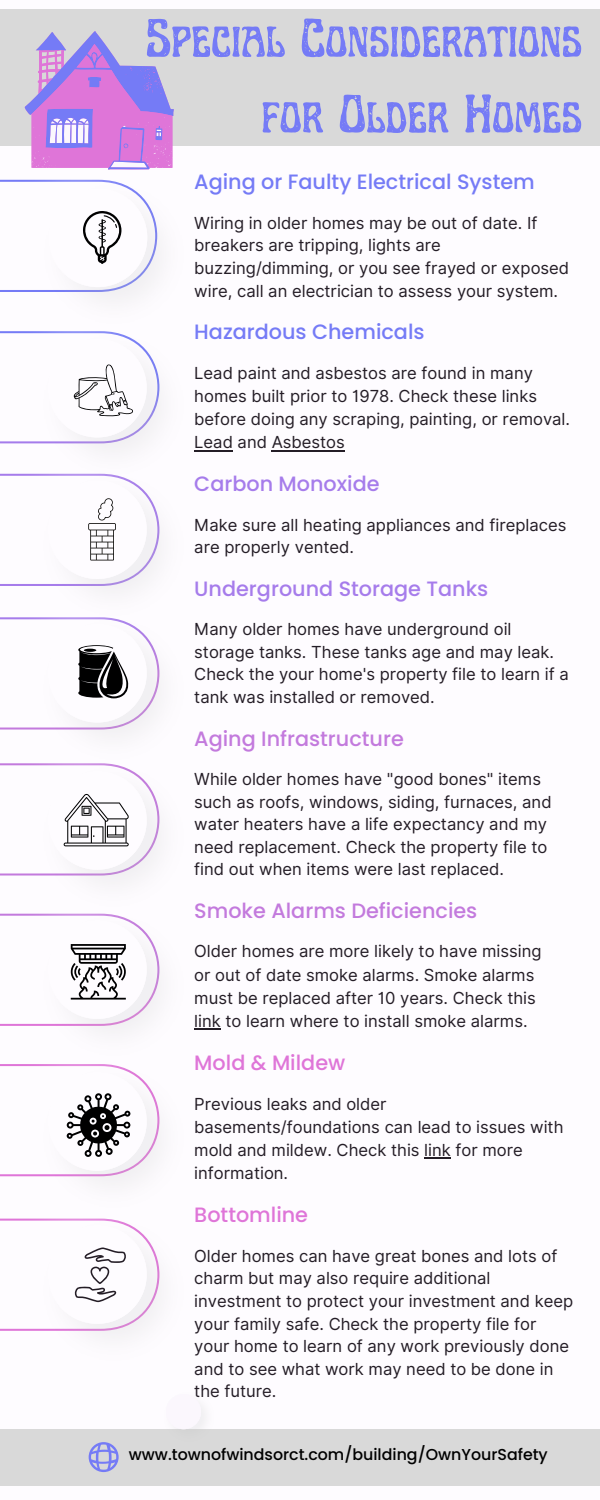
<style>
.page{position:relative;width:600px;height:1500px;background:#fff}
.page>*{position:absolute;margin:0;border:0;box-sizing:border-box;transform-origin:0 0}
.t1{font:54.7px/75.8px "Art Nuvo Letterpress";color:#757bf6;text-align:right}
.t2{font:500 20.8px "Poppins";color:#757bf6}
.t3{font:500 20.8px "Poppins";color:#c37add}
.t4{font:500 20.8px "Poppins";color:#a67ceb}
.t5{font:500 20.8px "Poppins";color:#df75d8}
.t6{font:16.6px/22.6px "Inter";color:#241d26}
.t7{font:500 15.8px "Poppins";color:#000}
</style>
<div class="page">
<img style="left:157px;top:231px;width:5px;height:186px">
<img style="left:6px;top:443px;width:150px;height:31px">
<div style="left:0;top:1429px;width:600px;height:56px;background:#d9d9d9"></div>
<img style="left:204px;top:1410px;width:2px;height:14px">
<img style="left:183px;top:1405px;width:21px;height:25px">
<svg style="left:176px;top:1404px;width:25px;height:25px"></svg>
<svg style="left:89px;top:1442px;width:30px;height:30px"></svg>
<svg style="left:0;top:1219px;width:159px;height:112px"></svg>
<svg style="left:0;top:180px;width:157px;height:112px"></svg>
<svg style="left:0;top:331px;width:159px;height:112px"></svg>
<svg style="left:0;top:474px;width:159px;height:112px"></svg>
<svg style="left:0;top:617px;width:159px;height:113px"></svg>
<svg style="left:0;top:763px;width:159px;height:113px"></svg>
<svg style="left:0;top:914px;width:159px;height:112px"></svg>
<svg style="left:0;top:1064px;width:159px;height:112px"></svg>
<div style="left:0;top:10px;width:600px;height:136px;background:#d9d9d9"></div>
<svg style="left:25px;top:31px;width:149px;height:139px"></svg>
<hr style="left:194px;top:450px;width:39px;height:1px;background:#241d26">
<hr style="left:272px;top:450px;width:73px;height:1px;background:#241d26">
<svg style="left:194px;top:1029px;width:27px;height:1px"></svg>
<svg style="left:424px;top:1158px;width:27px;height:1px"></svg>
<h1 class="t1" style="left:146px;top:4px;width:438px">Special Considerations for Older Homes</h1>
<p class="t2" style="left:194px;top:168px;width:342px">Aging or Faulty Electrical System</p>
<p class="t6" style="left:194px;top:212px;width:376px">Wiring in older homes may be out of date. If breakers are tripping, lights are buzzing/dimming, or you see frayed or exposed wire, call an electrician to assess your system.</p>
<p class="t2" style="left:194px;top:317px;width:232px">Hazardous Chemicals</p>
<p class="t6" style="left:194px;top:361px;width:377px;line-height:23.2px">Lead paint and asbestos are found in many homes built prior to 1978. Check these links before doing any scraping, painting, or removal.<br>Lead and Asbestos</p>
<p class="t4" style="left:194px;top:470px;width:187px">Carbon Monoxide</p>
<p class="t6" style="left:194px;top:514px;width:374px">Make sure all heating appliances and fireplaces are properly vented.</p>
<p class="t4" style="left:194px;top:574px;width:296px">Underground Storage Tanks</p>
<p class="t6" style="left:194px;top:618px;width:376px">Many older homes have underground oil storage tanks. These tanks age and may leak.<br>Check the your home's property file to learn if a tank was installed or removed.</p>
<p class="t3" style="left:194px;top:724px;width:211px">Aging Infrastructure</p>
<p class="t6" style="left:194px;top:768px;width:359px">While older homes have "good bones" items such as roofs, windows, siding, furnaces, and water heaters have a life expectancy and my need replacement. Check the property file to find out when items were last replaced.</p>
<p class="t3" style="left:194px;top:896px;width:285px">Smoke Alarms Deficiencies</p>
<p class="t6" style="left:194px;top:940px;width:349px;line-height:23.2px">Older homes are more likely to have missing or out of date smoke alarms. Smoke alarms must be replaced after 10 years. Check this link to learn where to install smoke alarms.</p>
<p class="t5" style="left:194px;top:1048px;width:153px">Mold &amp; Mildew</p>
<p class="t6" style="left:194px;top:1092px;width:371px;line-height:23.2px">Previous leaks and older basements/foundations can lead to issues with mold and mildew. Check this link for more information.</p>
<p class="t5" style="left:194px;top:1201px;width:115px">Bottomline</p>
<p class="t6" style="left:194px;top:1245px;width:380px">Older homes can have great bones and lots of charm but may also require additional investment to protect your investment and keep your family safe. Check the property file for your home to learn of any work previously done and to see what work may need to be done in the future.</p>
<p class="t7" style="left:129px;top:1444px;width:420px">www.townofwindsorct.com/building/OwnYourSafety</p>
</div>
